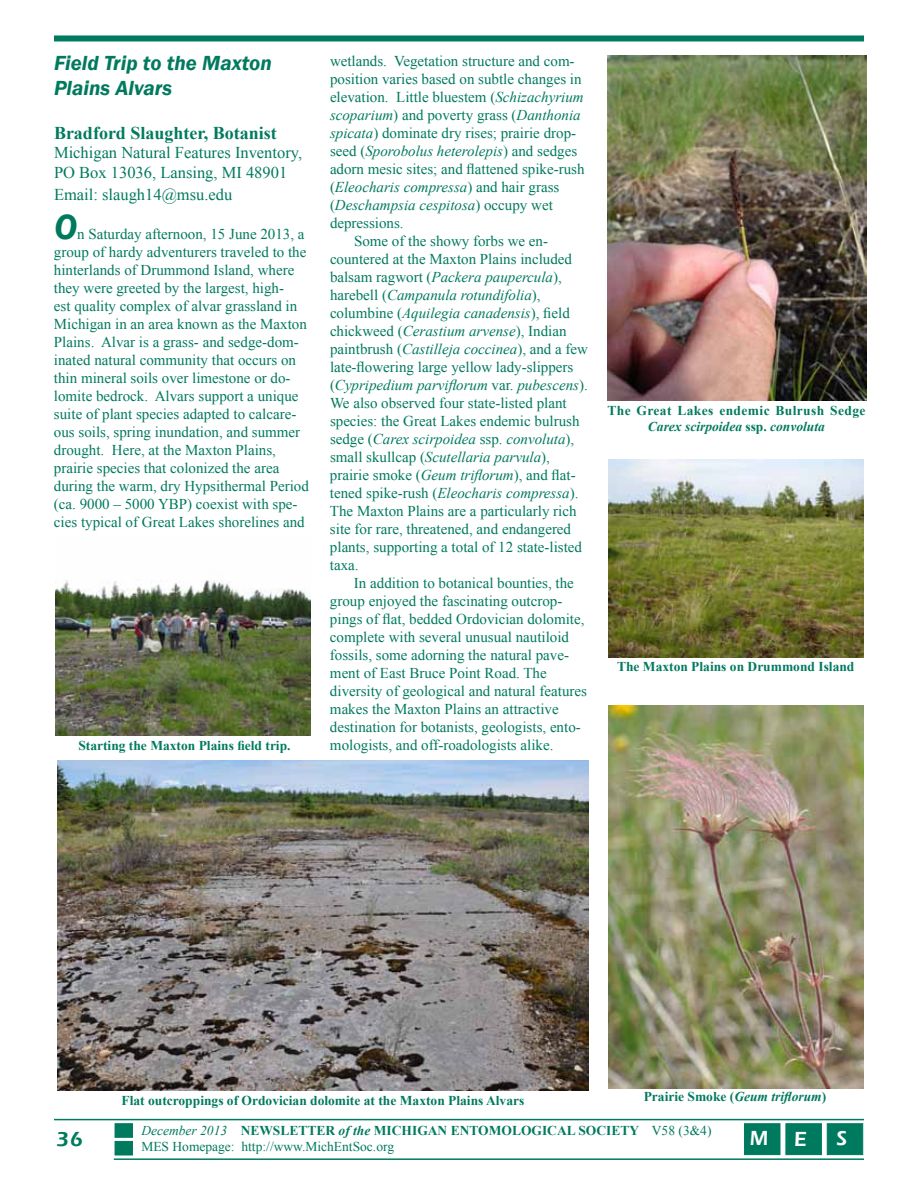
<style>
.page{position:relative;width:918px;height:1188px;background:#fff}
.page>*{position:absolute;margin:0;border:0;box-sizing:border-box;transform-origin:0 0}
.t1{font:italic 600 36px "Franklin Gothic";color:#007a5e}
.t2{font:italic 600 21px/25.2px "Franklin Gothic";color:#007a5e}
.t3{font:600 21px "Eras ITC";color:#fff}
.t4{font:600 21px "Eras ITC";color:#007a5e}
.t5{font:700 18px "Times New Roman";color:#007a5e}
.t6{font:16.5px/19.8px "Times New Roman";color:#007a5e}
.t7{font:15px/18px "Times New Roman";color:#007a5e}
.t8{font:italic 15px "Times New Roman";color:#007a5e}
.t9{font:700 13.5px "Times New Roman";color:#007a5e}
.t10{font:13.5px/16.2px "Times New Roman";color:#007a5e}
.t11{font:700 13.5px/16.2px "Times New Roman";letter-spacing:.03em;color:#007a5e;text-align:center}
.s1{font-style:italic}
.s2{font-style:normal}
.s3{font-weight:700}
.s4{font-weight:700;font-style:italic}
</style>
<div class="page">
<div style="left:54px;top:35px;width:810px;height:6px;background:#007a5e"></div>
<div style="left:827px;top:1123px;width:36px;height:32px;background:#007a5e;border:1px solid #007a5e"></div>
<div style="left:786px;top:1123px;width:36px;height:32px;background:#007a5e;border:1px solid #007a5e"></div>
<div style="left:744px;top:1123px;width:36px;height:32px;background:#007a5e;border:1px solid #007a5e"></div>
<hr style="left:114px;top:1158px;width:750px;height:2px;background:#007a5e">
<hr style="left:54px;top:1119px;width:810px;height:1px;background:#007a5e">
<div style="left:115px;top:1141px;width:18px;height:14px;background:#007a5e"></div>
<div style="left:115px;top:1123px;width:18px;height:15px;background:#007a5e;border:1px solid #007a5e"></div>
<img style="left:608px;top:705px;width:255px;height:384px">
<img style="left:608px;top:459px;width:255px;height:199px">
<img style="left:607px;top:55px;width:259px;height:345px">
<img style="left:57px;top:760px;width:532px;height:331px">
<img style="left:56px;top:580px;width:255px;height:156px">
<h2 class="t2" style="left:54px;top:51px;width:219px">Field Trip to the Maxton<br>Plains Alvars</h2>
<p class="t5" style="left:54px;top:120px;width:224px">Bradford Slaughter, Botanist</p>
<p class="t6" style="left:54px;top:143px;width:250px">Michigan Natural Features Inventory,<br>PO Box 13036, Lansing, MI 48901</p>
<p class="t6" style="left:54px;top:184px;width:180px">Email: slaugh14@msu.edu</p>
<h1 class="t1" style="left:54px;top:204px;width:25px">O</h1>
<p class="t7" style="left:54px;top:225px;width:256px;text-indent:23px">n Saturday afternoon, 15 June 2013, a group of hardy adventurers traveled to the hinterlands of Drummond Island, where they were greeted by the largest, high-<br>est quality complex of alvar grassland in Michigan in an area known as the Maxton Plains. Alvar is a grass- and sedge-dom&shy;inated natural community that occurs on thin mineral soils over limestone or do&shy;lomite bedrock. Alvars support a unique suite of plant species adapted to calcare&shy;ous soils, spring inundation, and summer drought. Here, at the Maxton Plains, prairie species that colonized the area during the warm, dry Hypsithermal Period (ca. 9000 – 5000 YBP) coexist with spe&shy;cies typical of Great Lakes shorelines and</p>
<p class="t9" style="left:78px;top:736px;width:214px">Starting the Maxton Plains field trip.</p>
<p class="t7" style="left:330px;top:52px;width:246px">wetlands. Vegetation structure and com-</p>
<p class="t7" style="left:330px;top:70px;width:253px">position varies based on subtle changes in</p>
<p class="t7" style="left:330px;top:88px;width:255px">elevation. Little bluestem (<span class="s1">Schizachyrium</span></p>
<p class="t8" style="left:330px;top:105px;width:252px">scoparium<span class="s2">) and poverty grass (</span>Danthonia</p>
<p class="t7" style="left:330px;top:124px;width:248px"><span class="s1">spicata</span>) dominate dry rises; prairie drop-</p>
<p class="t8" style="left:330px;top:141px;width:249px"><span class="s2">seed (</span>Sporobolus heterolepis<span class="s2">) and sedges</span></p>
<p class="t7" style="left:330px;top:160px;width:256px">adorn mesic sites; and flattened spike-rush</p>
<p class="t8" style="left:330px;top:177px;width:231px"><span class="s2">(</span>Eleocharis compressa<span class="s2">) and hair grass</span></p>
<p class="t8" style="left:330px;top:195px;width:224px"><span class="s2">(</span>Deschampsia cespitosa<span class="s2">) occupy wet</span></p>
<p class="t7" style="left:330px;top:214px;width:75px">depressions.</p>
<p class="t7" style="left:354px;top:232px;width:196px">Some of the showy forbs we en-</p>
<p class="t7" style="left:330px;top:250px;width:244px">countered at the Maxton Plains included</p>
<p class="t8" style="left:330px;top:267px;width:233px"><span class="s2">balsam ragwort (</span>Packera paupercula<span class="s2">),</span></p>
<p class="t8" style="left:330px;top:285px;width:212px"><span class="s2">harebell (</span>Campanula rotundifolia<span class="s2">),</span></p>
<p class="t8" style="left:330px;top:303px;width:241px"><span class="s2">columbine (</span>Aquilegia canadensis<span class="s2">), field</span></p>
<p class="t7" style="left:330px;top:322px;width:238px">chickweed (<span class="s1">Cerastium arvense</span>), Indian</p>
<p class="t7" style="left:330px;top:340px;width:259px">paintbrush (<span class="s1">Castilleja coccinea</span>), and a few</p>
<p class="t7" style="left:330px;top:358px;width:245px">late-flowering large yellow lady-slippers</p>
<p class="t8" style="left:330px;top:375px;width:259px"><span class="s2">(</span>Cypripedium parviflorum <span class="s2">var.</span> pubescens<span class="s2">).</span></p>
<p class="t7" style="left:330px;top:394px;width:238px">We also observed four state-listed plant</p>
<p class="t7" style="left:330px;top:412px;width:251px">species: the Great Lakes endemic bulrush</p>
<p class="t8" style="left:330px;top:429px;width:246px"><span class="s2">sedge (</span>Carex scirpoidea <span class="s2">ssp.</span> convoluta<span class="s2">),</span></p>
<p class="t8" style="left:330px;top:447px;width:221px"><span class="s2">small skullcap (</span>Scutellaria parvula<span class="s2">),</span></p>
<p class="t7" style="left:330px;top:466px;width:247px">prairie smoke (<span class="s1">Geum triflorum</span>), and flat-</p>
<p class="t8" style="left:330px;top:483px;width:250px"><span class="s2">tened spike-rush (</span>Eleocharis compressa<span class="s2">).</span></p>
<p class="t7" style="left:330px;top:502px;width:248px">The Maxton Plains are a particularly rich</p>
<p class="t7" style="left:330px;top:520px;width:243px">site for rare, threatened, and endangered</p>
<p class="t7" style="left:330px;top:538px;width:254px">plants, supporting a total of 12 state-listed</p>
<p class="t7" style="left:330px;top:556px;width:30px">taxa.</p>
<p class="t7" style="left:354px;top:574px;width:221px">In addition to botanical bounties, the</p>
<p class="t7" style="left:330px;top:592px;width:234px">group enjoyed the fascinating outcrop-</p>
<p class="t7" style="left:330px;top:610px;width:256px">pings of flat, bedded Ordovician dolomite,</p>
<p class="t7" style="left:330px;top:628px;width:241px">complete with several unusual nautiloid</p>
<p class="t7" style="left:330px;top:646px;width:241px">fossils, some adorning the natural pave-</p>
<p class="t7" style="left:330px;top:664px;width:218px">ment of East Bruce Point Road. The</p>
<p class="t7" style="left:330px;top:682px;width:259px">diversity of geological and natural features</p>
<p class="t7" style="left:330px;top:700px;width:230px">makes the Maxton Plains an attractive</p>
<p class="t7" style="left:330px;top:718px;width:252px">destination for botanists, geologists, ento-</p>
<p class="t7" style="left:330px;top:736px;width:225px">mologists, and off-roadologists alike.</p>
<p class="t11" style="left:607px;top:402px;width:260px">The Great Lakes endemic Bulrush Sedge<br><span class="s1">Carex scirpoidea</span> ssp. <span class="s1">convoluta</span></p>
<p class="t9" style="left:617px;top:658px;width:239px">The Maxton Plains on Drummond Island</p>
<p class="t9" style="left:121px;top:1091px;width:404px">Flat outcroppings of Ordovician dolomite at the Maxton Plains Alvars</p>
<p class="t9" style="left:644px;top:1087px;width:184px">Prairie Smoke (<span class="s1">Geum triflorum</span>)</p>
<p class="t10" style="left:141px;top:1122px;width:572px"><span class="s1">December 2013</span> <span class="s3">NEWSLETTER</span> <span class="s4">of the</span> <span class="s3">MICHIGAN ENTOMOLOGICAL SOCIETY</span> V58 (3&amp;4)<br>MES Homepage: http://www.MichEntSoc.org</p>
<h2 class="t4" style="left:56px;top:1127px;width:28px">36</h2>
<h2 class="t3" style="left:750px;top:1126px;width:59px">M E</h2>
<h2 class="t3" style="left:837px;top:1126px;width:12px">S</h2>
</div>
